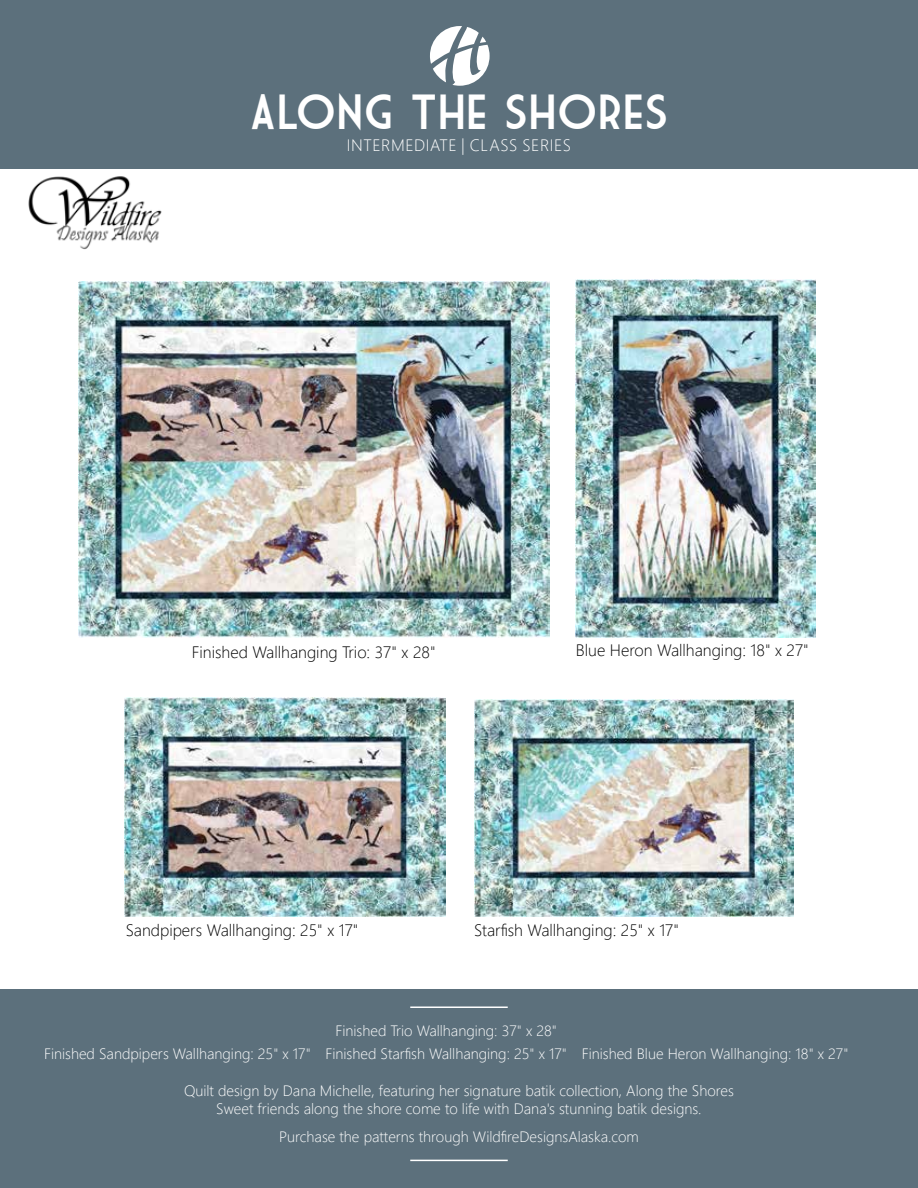
<style>
.page{position:relative;width:918px;height:1188px;background:#fff}
.page>*{position:absolute;margin:0;border:0;box-sizing:border-box;transform-origin:0 0}
.t1{font:48px "Market Deco";color:#fff}
.t2{font:300 16.5px "Segoe UI";color:#000101}
.t3{font:300 16.5px "Segoe UI";letter-spacing:.035em;color:#fff}
.t4{font:300 15px/18px "Segoe UI";color:#fff;text-align:center}
</style>
<div class="page">
<img style="left:28px;top:176px;width:134px;height:74px">
<div style="left:0;top:0;width:918px;height:168px;background:#5c707c"></div>
<svg style="left:430px;top:26px;width:60px;height:60px"></svg>
<div style="left:0;top:989px;width:918px;height:199px;background:#5c707c"></div>
<hr style="left:410px;top:1006px;width:98px;height:2px;background:#fff">
<hr style="left:410px;top:1160px;width:98px;height:1px;background:#fff">
<img style="left:576px;top:279px;width:239px;height:359px">
<img style="left:124px;top:697px;width:322px;height:220px">
<img style="left:475px;top:700px;width:318px;height:217px">
<img style="left:78px;top:281px;width:471px;height:357px">
<h1 class="t1" style="left:249px;top:86px;width:421px">ALONG THE SHORES</h1>
<p class="t3" style="left:347px;top:129px;width:226px">INTERMEDIATE | CLASS SERIES</p>
<p class="t2" style="left:192px;top:637px;width:245px">Finished Wallhanging Trio: 37" x 28"</p>
<p class="t2" style="left:576px;top:634px;width:234px">Blue Heron Wallhanging: 18" x 27"</p>
<p class="t2" style="left:126px;top:915px;width:234px">Sandpipers Wallhanging: 25" x 17"</p>
<p class="t2" style="left:474px;top:915px;width:207px">Starfish Wallhanging: 25" x 17"</p>
<p class="t4" style="left:335px;top:1021px;width:223px">Finished Trio Wallhanging: 37" x 28"</p>
<p class="t4" style="left:44px;top:1043px;width:806px">Finished Sandpipers Wallhanging: 25" x 17" Finished Starfish Wallhanging: 25" x 17" Finished Blue Heron Wallhanging: 18" x 27"</p>
<p class="t4" style="left:184px;top:1080px;width:551px">Quilt design by Dana Michelle, featuring her signature batik collection, Along the Shores<br>Sweet friends along the shore come to life with Dana's stunning batik designs.</p>
<p class="t4" style="left:279px;top:1126px;width:361px">Purchase the patterns through WildfireDesignsAlaska.com</p>
</div>
